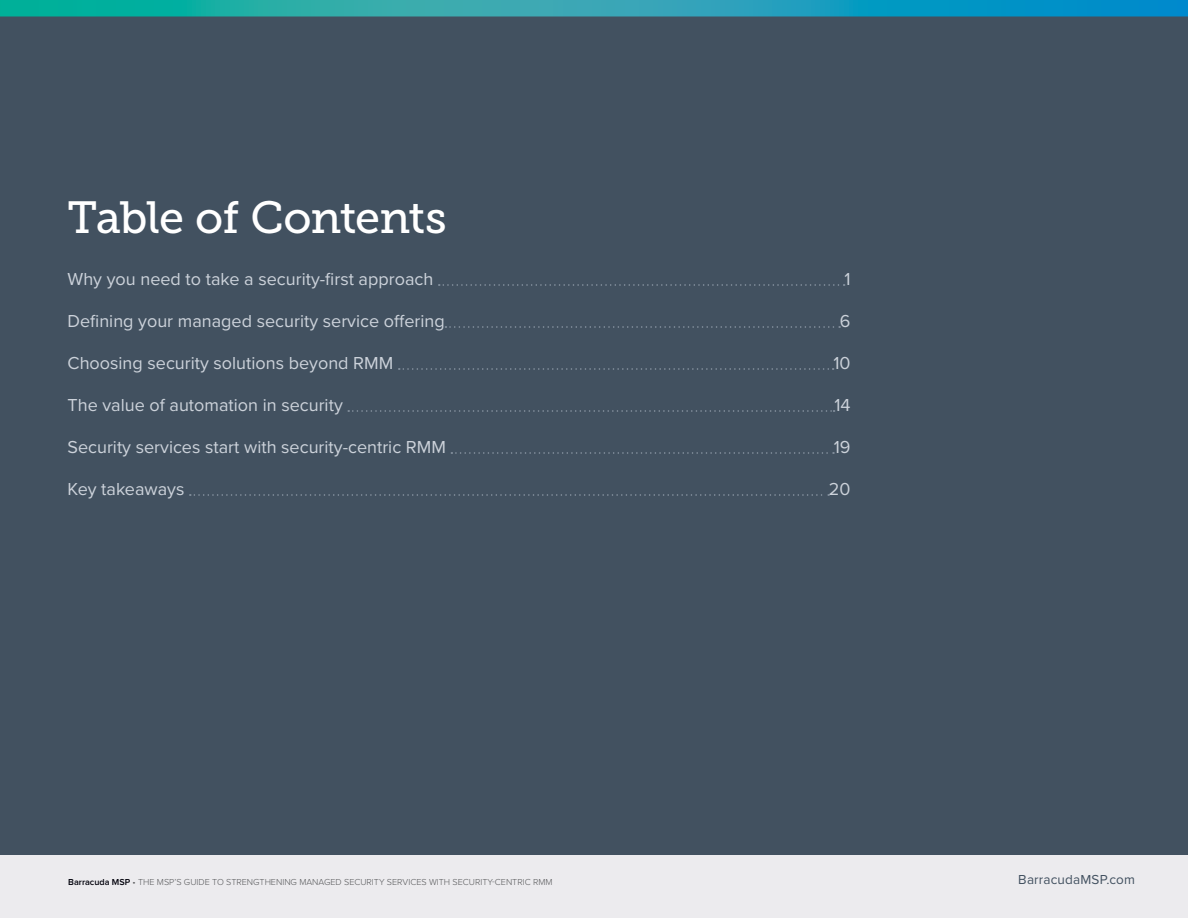
<style>
.page{position:relative;width:1188px;height:918px;background:#fff}
.page>*{position:absolute;margin:0;border:0;box-sizing:border-box;transform-origin:0 0}
.t1{font:45px "Museo Slab 500";letter-spacing:-.025em;color:#fff}
.t2{font:18px "Proxima Nova";color:#ccd2da}
.t3{font:13.5px "Proxima Nova";letter-spacing:.015em;color:#425160}
.t4{font:300 9px "Proxima Nova";color:#58595b}
.s1{font-weight:600;color:#00000a}
</style>
<div class="page">
<div style="left:0;top:0;width:1188px;height:855px;background:#425160"></div>
<div style="left:0;top:855px;width:1188px;height:63px;background:#ecebee"></div>
<svg style="left:0;top:0;width:1188px;height:16px;background:#1aa3b4"></svg>
<svg style="left:439px;top:284px;width:406px;height:2px"></svg>
<svg style="left:445px;top:326px;width:395px;height:2px"></svg>
<svg style="left:399px;top:368px;width:435px;height:2px"></svg>
<svg style="left:348px;top:410px;width:487px;height:2px"></svg>
<svg style="left:451px;top:452px;width:383px;height:2px"></svg>
<svg style="left:190px;top:494px;width:639px;height:2px"></svg>
<h1 class="t1" style="left:68px;top:192px;width:381px">Table of Contents</h1>
<p class="t2" style="left:68px;top:266px;width:367px">Why you need to take a security-first approach</p>
<p class="t2" style="left:844px;top:266px;width:8px">1</p>
<p class="t2" style="left:68px;top:308px;width:379px">Defining your managed security service offering</p>
<p class="t2" style="left:840px;top:308px;width:12px">6</p>
<p class="t2" style="left:68px;top:350px;width:327px">Choosing security solutions beyond RMM</p>
<p class="t2" style="left:833px;top:350px;width:19px">10</p>
<p class="t2" style="left:68px;top:392px;width:277px">The value of automation in security</p>
<p class="t2" style="left:834px;top:392px;width:18px">14</p>
<p class="t2" style="left:68px;top:434px;width:380px">Security services start with security-centric RMM</p>
<p class="t2" style="left:834px;top:434px;width:18px">19</p>
<p class="t2" style="left:68px;top:476px;width:118px">Key takeaways</p>
<p class="t2" style="left:829px;top:476px;width:23px">20</p>
<p class="t4" style="left:68px;top:877px;width:486px"><span class="s1">Barracuda MSP</span> • THE MSP’S GUIDE TO STRENGTHENING MANAGED SECURITY SERVICES WITH SECURITY-CENTRIC RMM</p>
<p class="t3" style="left:1018px;top:869px;width:118px">BarracudaMSP.com</p>
</div>
